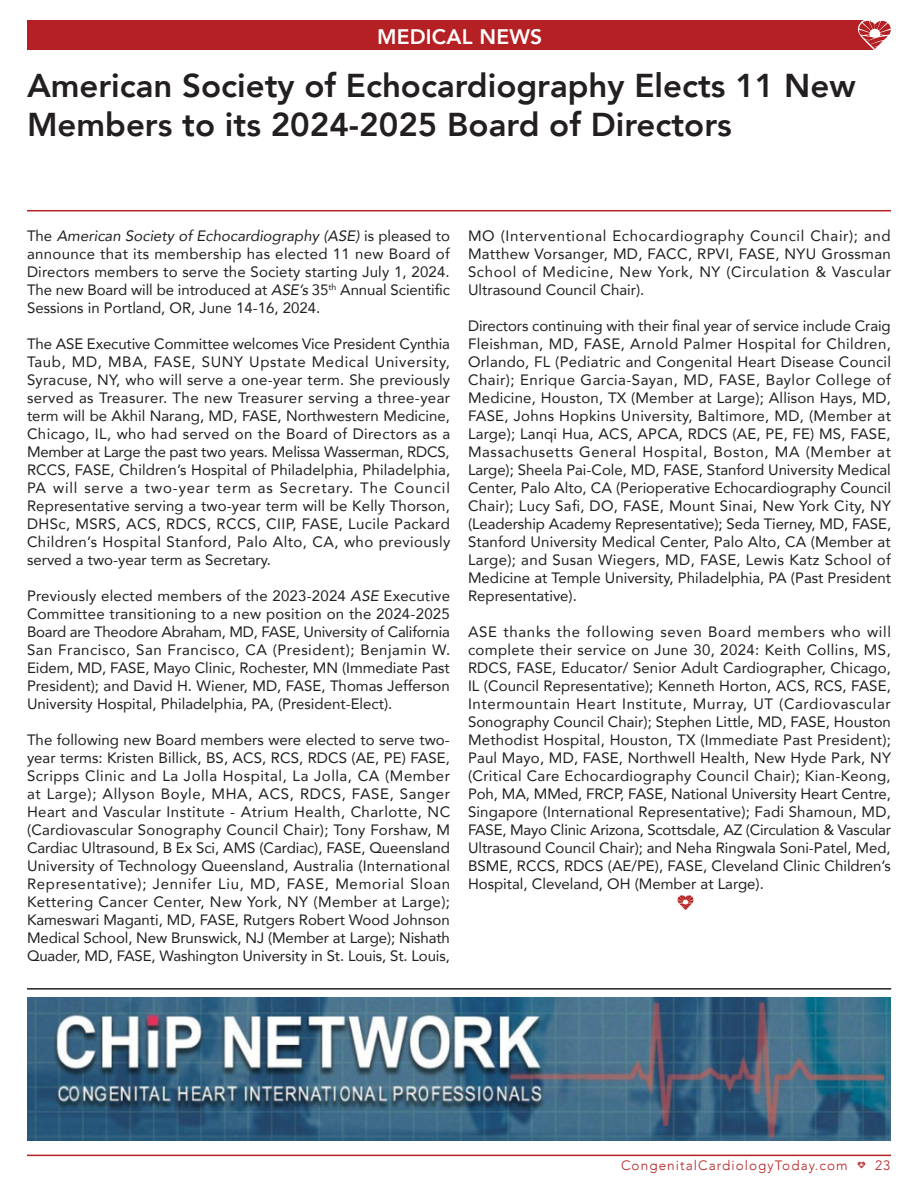
<style>
.page{position:relative;width:918px;height:1188px;background:#fff}
.page>*{position:absolute;margin:0;border:0;box-sizing:border-box;transform-origin:0 0}
.t1{font:800 33px/39.6px "Avenir";color:#231f20}
.t2{font:800 21px "Avenir";letter-spacing:.01em;color:#fff}
.t3{font:15px/18px "Avenir";color:#231f20;text-align:justify}
.t4{font:300 13.5px "Avenir";letter-spacing:.08em;color:#b52024}
.s1{font-style:italic}
</style>
<div class="page">
<div style="left:27px;top:21px;width:848px;height:29px;background:#b52024"></div>
<svg style="left:857px;top:20px;width:34px;height:30px"></svg>
<hr style="left:27px;top:1155px;width:864px;height:1px;background:#b52024">
<svg style="left:857px;top:1161px;width:9px;height:8px"></svg>
<hr style="left:27px;top:210px;width:864px;height:1px;background:#b52024">
<img style="left:677px;top:895px;width:17px;height:15px">
<img style="left:27px;top:998px;width:864px;height:142px">
<hr style="left:27px;top:988px;width:864px;height:2px;background:#231f20">
<p class="t2" style="left:377px;top:20px;width:167px">MEDICAL NEWS</p>
<p class="t1" style="left:27px;top:66px;width:830px">American Society of Echocardiography Elects 11 New<br>Members to its 2024-2025 Board of Directors</p>
<p class="t3" style="left:27px;top:226px;width:425px">The <span class="s1">American Society of Echocardiography (ASE)</span> is pleased to announce that its membership has elected 11 new Board of Directors members to serve the Society starting July 1, 2024.<br>The new Board will be introduced at <span class="s1">ASE’s</span> 35<sup>th</sup> Annual Scientific Sessions in Portland, OR, June 14-16, 2024.</p>
<p class="t3" style="left:27px;top:334px;width:425px">The ASE Executive Committee welcomes Vice President Cynthia Taub, MD, MBA, FASE, SUNY Upstate Medical University, Syracuse, NY, who will serve a one-year term. She previously served as Treasurer. The new Treasurer serving a three-year term will be Akhil Narang, MD, FASE, Northwestern Medicine, Chicago, IL, who had served on the Board of Directors as a Member at Large the past two years. Melissa Wasserman, RDCS, RCCS, FASE, Children’s Hospital of Philadelphia, Philadelphia, PA will serve a two-year term as Secretary. The Council Representative serving a two-year term will be Kelly Thorson, DHSc, MSRS, ACS, RDCS, RCCS, CIIP, FASE, Lucile Packard Children’s Hospital Stanford, Palo Alto, CA, who previously served a two-year term as Secretary.</p>
<p class="t3" style="left:27px;top:586px;width:425px">Previously elected members of the 2023-2024 <span class="s1">ASE</span> Executive Committee transitioning to a new position on the 2024-2025<br>Board are Theodore Abraham, MD, FASE, University of California San Francisco, San Francisco, CA (President); Benjamin W.<br>Eidem, MD, FASE, Mayo Clinic, Rochester, MN (Immediate Past President); and David H. Wiener, MD, FASE, Thomas Jefferson University Hospital, Philadelphia, PA, (President-Elect).</p>
<p class="t3" style="left:27px;top:730px;width:425px">The following new Board members were elected to serve two&shy;year terms: Kristen Billick, BS, ACS, RCS, RDCS (AE, PE) FASE, Scripps Clinic and La Jolla Hospital, La Jolla, CA (Member at Large); Allyson Boyle, MHA, ACS, RDCS, FASE, Sanger Heart and Vascular Institute - Atrium Health, Charlotte, NC (Cardiovascular Sonography Council Chair); Tony Forshaw, M Cardiac Ultrasound, B Ex Sci, AMS (Cardiac), FASE, Queensland University of Technology Queensland, Australia (International Representative); Jennifer Liu, MD, FASE, Memorial Sloan Kettering Cancer Center, New York, NY (Member at Large); Kameswari Maganti, MD, FASE, Rutgers Robert Wood Johnson Medical School, New Brunswick, NJ (Member at Large); Nishath Quader, MD, FASE, Washington University in St. Louis, St. Louis,</p>
<p class="t3" style="left:468px;top:226px;width:425px">MO (Interventional Echocardiography Council Chair); and Matthew Vorsanger, MD, FACC, RPVI, FASE, NYU Grossman School of Medicine, New York, NY (Circulation &amp; Vascular Ultrasound Council Chair).</p>
<p class="t3" style="left:468px;top:316px;width:425px">Directors continuing with their final year of service include Craig Fleishman, MD, FASE, Arnold Palmer Hospital for Children, Orlando, FL (Pediatric and Congenital Heart Disease Council Chair); Enrique Garcia-Sayan, MD, FASE, Baylor College of Medicine, Houston, TX (Member at Large); Allison Hays, MD, FASE, Johns Hopkins University, Baltimore, MD, (Member at Large); Lanqi Hua, ACS, APCA, RDCS (AE, PE, FE) MS, FASE, Massachusetts General Hospital, Boston, MA (Member at Large); Sheela Pai-Cole, MD, FASE, Stanford University Medical Center, Palo Alto, CA (Perioperative Echocardiography Council Chair); Lucy Safi, DO, FASE, Mount Sinai, New York City, NY (Leadership Academy Representative); Seda Tierney, MD, FASE, Stanford University Medical Center, Palo Alto, CA (Member at Large); and Susan Wiegers, MD, FASE, Lewis Katz School of Medicine at Temple University, Philadelphia, PA (Past President Representative).</p>
<p class="t3" style="left:468px;top:622px;width:425px">ASE thanks the following seven Board members who will complete their service on June 30, 2024: Keith Collins, MS, RDCS, FASE, Educator/ Senior Adult Cardiographer, Chicago, IL (Council Representative); Kenneth Horton, ACS, RCS, FASE, Intermountain Heart Institute, Murray, UT (Cardiovascular Sonography Council Chair); Stephen Little, MD, FASE, Houston Methodist Hospital, Houston, TX (Immediate Past President); Paul Mayo, MD, FASE, Northwell Health, New Hyde Park, NY (Critical Care Echocardiography Council Chair); Kian-Keong, Poh, MA, MMed, FRCP, FASE, National University Heart Centre, Singapore (International Representative); Fadi Shamoun, MD, FASE, Mayo Clinic Arizona, Scottsdale, AZ (Circulation &amp; Vascular Ultrasound Council Chair); and Neha Ringwala Soni-Patel, Med, BSME, RCCS, RDCS (AE/PE), FASE, Cleveland Clinic Children’s Hospital, Cleveland, OH (Member at Large).</p>
<p class="t4" style="left:621px;top:1157px;width:228px">CongenitalCardiologyToday.com</p>
<p class="t4" style="left:875px;top:1157px;width:17px">23</p>
</div>
